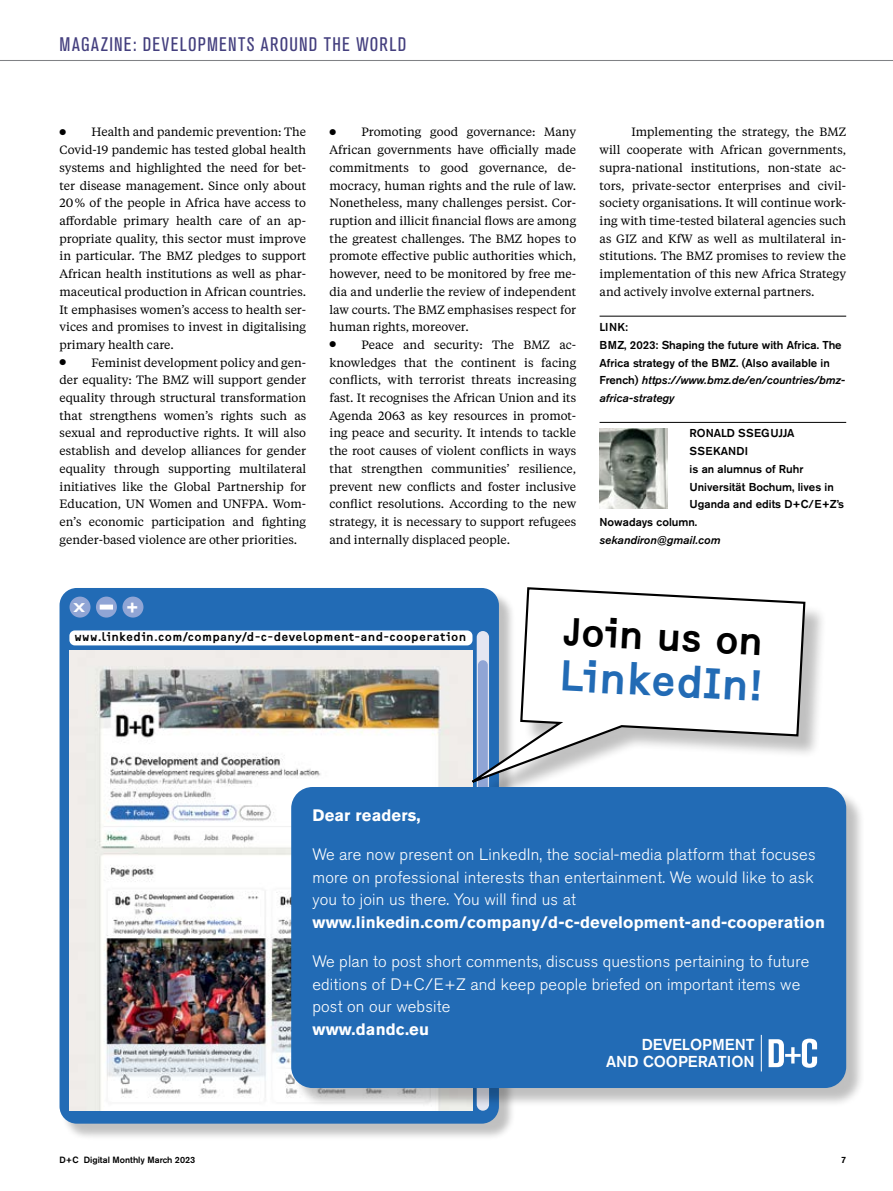
<style>
.page{position:relative;width:893px;height:1191px;background:#fff}
.page>*{position:absolute;margin:0;border:0;box-sizing:border-box;transform-origin:0 0}
.t1{font:700 44.4px "F2 FOCR Bczyk LT Std";color:#226bb5}
.t2{font:700 40.65px "F2 FOCR Bczyk LT Std";color:#000}
.t3{font:700 19.65px "F2 FOCR Bczyk LT Std";color:#fff}
.t4{font:condensed 19.5px "Akzidenz Grotesk BE";letter-spacing:.07em;color:#443f7e}
.t5{font:300 16.5px/22.5px "Akzidenz Grotesk BE";letter-spacing:.01em;color:#fff}
.t6{font:700 16.5px "Akzidenz Grotesk BE";letter-spacing:.01em;color:#fff}
.t7{font:500 15.75px/16.8px "Akzidenz Grotesk BE";color:#fff;text-align:right}
.t8{font:700 13.05px "F2 FOCR Bczyk LT Std";color:#fff;scale:1.75 1}
.t9{font:700 12.15px "F2 FOCR Bczyk LT Std";letter-spacing:.025em;color:#000}
.t10{font:12px/17.7px "Tiempos Text";color:#000;text-align:justify}
.t11{font:500 11.4px/17.7px "Akzidenz Grotesk BE";color:#000}
.t12{font:italic 500 11.4px "Akzidenz Grotesk BE";color:#000}
.t13{font:500 11.4px "Akzidenz Grotesk BE";letter-spacing:.02em;color:#000}
.t14{font:500 9px "Akzidenz Grotesk BE";color:#000}
.s1{font-style:italic}
</style>
<div class="page">
<hr style="left:0;top:60px;width:893px;height:1px;background:#808285">
<hr style="left:600px;top:316px;width:246px;height:1px;background:#000">
<hr style="left:600px;top:422px;width:246px;height:1px;background:#000">
<img style="left:600px;top:428px;width:67px;height:80px">
<div style="left:61px;top:590px;width:455px;height:550px;background:#000;opacity:.25"></div>
<div style="left:60px;top:588px;width:439px;height:535px;background:#226bb5;border-radius:17px"></div>
<div style="left:70px;top:596px;width:21px;height:21px;background:#90a5d5;border-radius:50%"></div>
<div style="left:96px;top:596px;width:21px;height:21px;background:#90a5d5;border-radius:50%"></div>
<div style="left:100px;top:604px;width:13px;height:5px;background:#fff"></div>
<div style="left:122px;top:596px;width:21px;height:21px;background:#90a5d5;border-radius:50%"></div>
<img style="left:69px;top:651px;width:403px;height:459px">
<div style="left:69px;top:630px;width:403px;height:15px;background:#fff;border-radius:5px"></div>
<div style="left:476px;top:590px;width:351px;height:214px;background:#000;opacity:.25"></div>
<svg style="left:456px;top:587px;width:351px;height:200px"></svg>
<div style="left:293px;top:789px;width:572px;height:318px;background:#000;opacity:.25"></div>
<div style="left:291px;top:787px;width:555px;height:301px;background:#226bb5;border-radius:21px"></div>
<hr style="left:761px;top:1035px;width:1px;height:36px;background:#fff">
<svg style="left:769px;top:1038px;width:48px;height:29px"></svg>
<h3 class="t4" style="left:60px;top:33px;width:348px">MAGAZINE: DEVELOPMENTS AROUND THE WORLD</h3>
<p class="t10" style="left:60px;top:123px;width:248px">● Health and pandemic prevention: The Covid-19 pandemic has tested global health systems and highlighted the need for bet&shy;ter disease management. Since only about 20% of the people in Africa have access to affordable primary health care of an ap&shy;propriate quality, this sector must improve in particular. The BMZ pledges to support African health institutions as well as phar&shy;maceutical production in African countries.<br>It emphasises women’s access to health ser&shy;vices and promises to invest in digitalising primary health care.</p>
<p class="t10" style="left:60px;top:353px;width:248px">● Feminist development policy and gen&shy;der equality: The BMZ will support gender equality through structural transformation that strengthens women’s rights such as sexual and reproductive rights. It will also establish and develop alliances for gender equality through supporting multilateral initiatives like the Global Partnership for Education, UN Women and UNFPA. Wom&shy;en’s economic participation and fighting gender-based violence are other priorities.</p>
<p class="t10" style="left:330px;top:123px;width:248px">● Promoting good governance: Many African governments have officially made commitments to good governance, de&shy;mocracy, human rights and the rule of law.<br>Nonetheless, many challenges persist. Cor&shy;ruption and illicit financial flows are among the greatest challenges. The BMZ hopes to promote effective public authorities which, however, need to be monitored by free me&shy;dia and underlie the review of independent law courts. The BMZ emphasises respect for human rights, moreover.</p>
<p class="t10" style="left:330px;top:335px;width:248px">● Peace and security: The BMZ ac&shy;knowledges that the continent is facing conflicts, with terrorist threats increasing fast. It recognises the African Union and its Agenda 2063 as key resources in promot&shy;ing peace and security. It intends to tackle the root causes of violent conflicts in ways that strengthen communities’ resilience, prevent new conflicts and foster inclusive conflict resolutions. According to the new strategy, it is necessary to support refugees and internally displaced people.</p>
<p class="t10" style="left:600px;top:123px;width:248px;text-indent:32px">Implementing the strategy, the BMZ will cooperate with African governments, supra-national institutions, non-state ac&shy;tors, private-sector enterprises and civil&shy;society organisations. It will continue work&shy;ing with time-tested bilateral agencies such as GIZ and KfW as well as multilateral in&shy;stitutions. The BMZ promises to review the implementation of this new Africa Strategy and actively involve external partners.</p>
<p class="t11" style="left:600px;top:318px;width:247px">LINK:<br>BMZ, 2023: Shaping the future with Africa. The Africa strategy of the BMZ. (Also available in French) <span class="s1">https://www.bmz.de/en/countries/bmz&shy;africa-strategy</span></p>
<p class="t11" style="left:690px;top:424px;width:106px">RONALD SSEGUJJA</p>
<p class="t13" style="left:690px;top:444px;width:60px">SSEKANDI</p>
<p class="t11" style="left:690px;top:460px;width:116px">is an alumnus of Ruhr</p>
<p class="t11" style="left:690px;top:477px;width:146px">Universität Bochum, lives in</p>
<p class="t11" style="left:690px;top:495px;width:156px">Uganda and edits D+C/E+Z’s</p>
<p class="t11" style="left:600px;top:513px;width:99px">Nowadays column.</p>
<p class="t12" style="left:600px;top:533px;width:122px">sekandiron@gmail.com</p>
<p class="t8" style="left:73px;top:601px;width:8px">X</p>
<h3 class="t3" style="left:126px;top:597px;width:15px">+</h3>
<p class="t9" style="left:74px;top:631px;width:393px">www.linkedin.com/company/d-c-development-and-cooperation</p>
<h2 class="t2" style="left:564px;top:610px;width:203px;rotate:3deg">Join us on</h2>
<h1 class="t1" style="left:560px;top:653px;width:206px;rotate:3deg">LinkedIn!</h1>
<h3 class="t6" style="left:312px;top:805px;width:110px">Dear readers,</h3>
<h3 class="t5" style="left:312px;top:843px;width:505px">We are now present on LinkedIn, the social-media platform that focuses more on professional interests than entertainment. We would like to ask you to join us there. You will find us at</h3>
<h3 class="t6" style="left:312px;top:912px;width:514px">www.linkedin.com/company/d-c-development-and-cooperation</h3>
<h3 class="t5" style="left:312px;top:950px;width:498px">We plan to post short comments, discuss questions pertaining to future editions of D+C/E+Z and keep people briefed on important items we post on our website</h3>
<h3 class="t6" style="left:312px;top:1019px;width:118px">www.dandc.eu</h3>
<h3 class="t7" style="left:606px;top:1036px;width:150px">DEVELOPMENT<br>AND COOPERATION</h3>
<p class="t14" style="left:60px;top:1154px;width:137px">D+C Digital Monthly March 2023</p>
<p class="t14" style="left:841px;top:1154px;width:7px">7</p>
</div>
